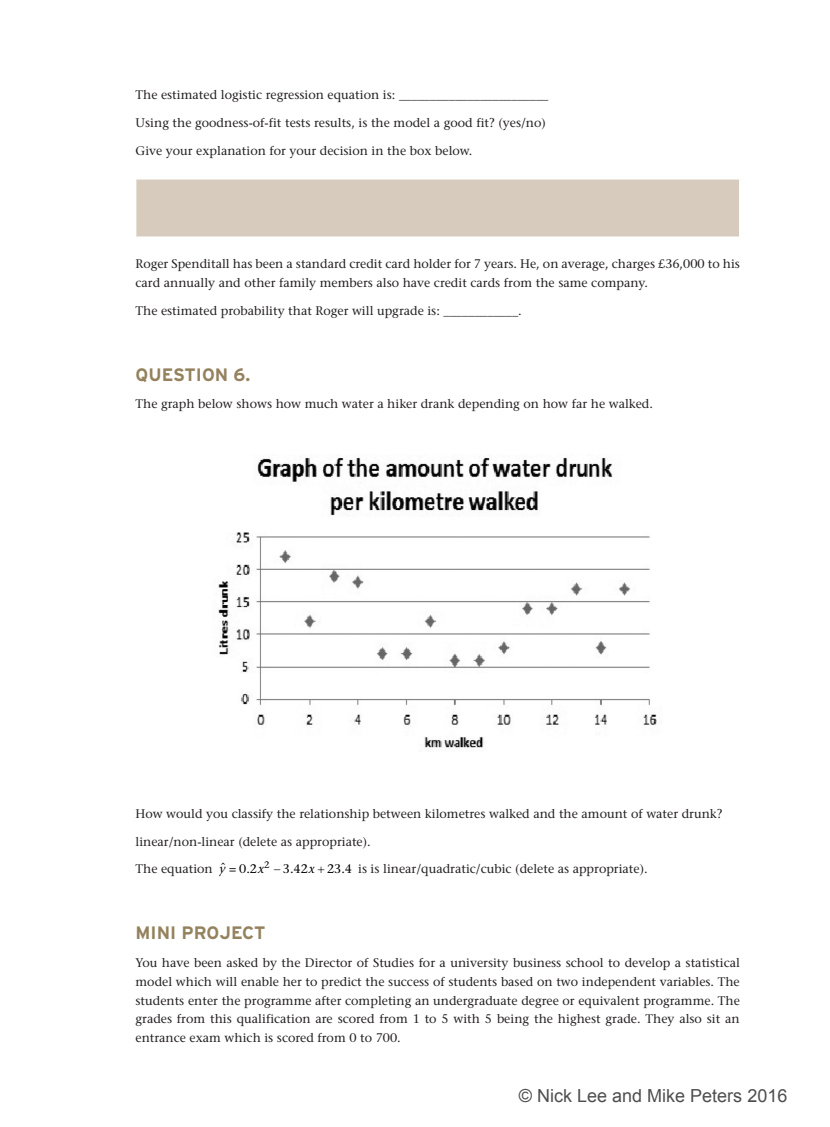
<style>
.page{position:relative;width:830px;height:1127px;background:#fff}
.page>*{position:absolute;margin:0;border:0;box-sizing:border-box;transform-origin:0 0}
.t1{font:18px "Arial";color:rgb(0 0 0/.7)}
.t2{font:700 18px "Interstate";color:#94825e}
.TEXT{font:500 12.45px/18.8px "Stone Serif Std";color:#231f20}
.t3{font:500 12.45px "Stone Serif Std";color:#000}
.t4{font:italic 500 12.45px "Stone Serif Std";color:#000}
.t5{font:500 9.45px "Stone Serif Std";color:#000}
.s1{font-style:italic}
</style>
<div class="page">
<div style="left:136px;top:179px;width:603px;height:58px;background:#d6cbbc"></div>
<hr style="left:135px;top:179px;width:604px;height:1px;background:#fff">
<hr style="left:738px;top:179px;width:1px;height:58px;background:#fff">
<img style="left:218px;top:457px;width:439px;height:291px">
<p class="TEXT" style="left:135px;top:85px;width:414px">The estimated logistic regression equation is: ________________________</p>
<p class="TEXT" style="left:135px;top:113px;width:411px">Using the goodness-of-fit tests results, is the model a good fit? (yes/no)</p>
<p class="TEXT" style="left:135px;top:141px;width:338px">Give your explanation for your decision in the box below.</p>
<p class="TEXT" style="left:135px;top:254px;width:605px">Roger Spenditall has been a standard credit card holder for 7 years. He, on average, charges £36,000 to his card annually and other family members also have credit cards from the same company.</p>
<p class="TEXT" style="left:135px;top:301px;width:387px">The estimated probability that Roger will upgrade is: ____________.</p>
<h1 class="t2" style="left:135px;top:364px;width:116px">QUESTION 6.</h1>
<p class="TEXT" style="left:135px;top:395px;width:518px">The graph below shows how much water a hiker drank depending on how far he walked.</p>
<p class="TEXT" style="left:135px;top:804px;width:588px">How would you classify the relationship between kilometres walked and the amount of water drunk?</p>
<p class="TEXT" style="left:135px;top:832px;width:237px">linear/non-linear (delete as appropriate).</p>
<p class="TEXT" style="left:135px;top:859px;width:79px">The equation</p>
<p class="t4" style="left:219px;top:862px;width:7px">y</p>
<p class="t5" style="left:264px;top:859px;width:18px">2 −</p>
<p class="TEXT" style="left:358px;top:859px;width:291px">is is linear/quadratic/cubic (delete as appropriate).</p>
<p class="t3" style="left:220px;top:861px;width:45px">ˆ = 0.2<span class="s1">x</span></p>
<p class="t3" style="left:283px;top:861px;width:33px">3.42<span class="s1">x</span></p>
<p class="t3" style="left:327px;top:861px;width:26px">23.4</p>
<h1 class="t2" style="left:135px;top:923px;width:131px">MINI PROJECT</h1>
<p class="TEXT" style="left:135px;top:953px;width:605px;text-align:justify">You have been asked by the Director of Studies for a university business school to develop a statistical model which will enable her to predict the success of students based on two independent variables. The students enter the programme after completing an undergraduate degree or equivalent programme. The grades from this qualification are scored from 1 to 5 with 5 being the highest grade. They also sit an entrance exam which is scored from 0 to 700.</p>
<h1 class="t1" style="left:518px;top:1084px;width:270px">© Nick Lee and Mike Peters 2016</h1>
</div>
